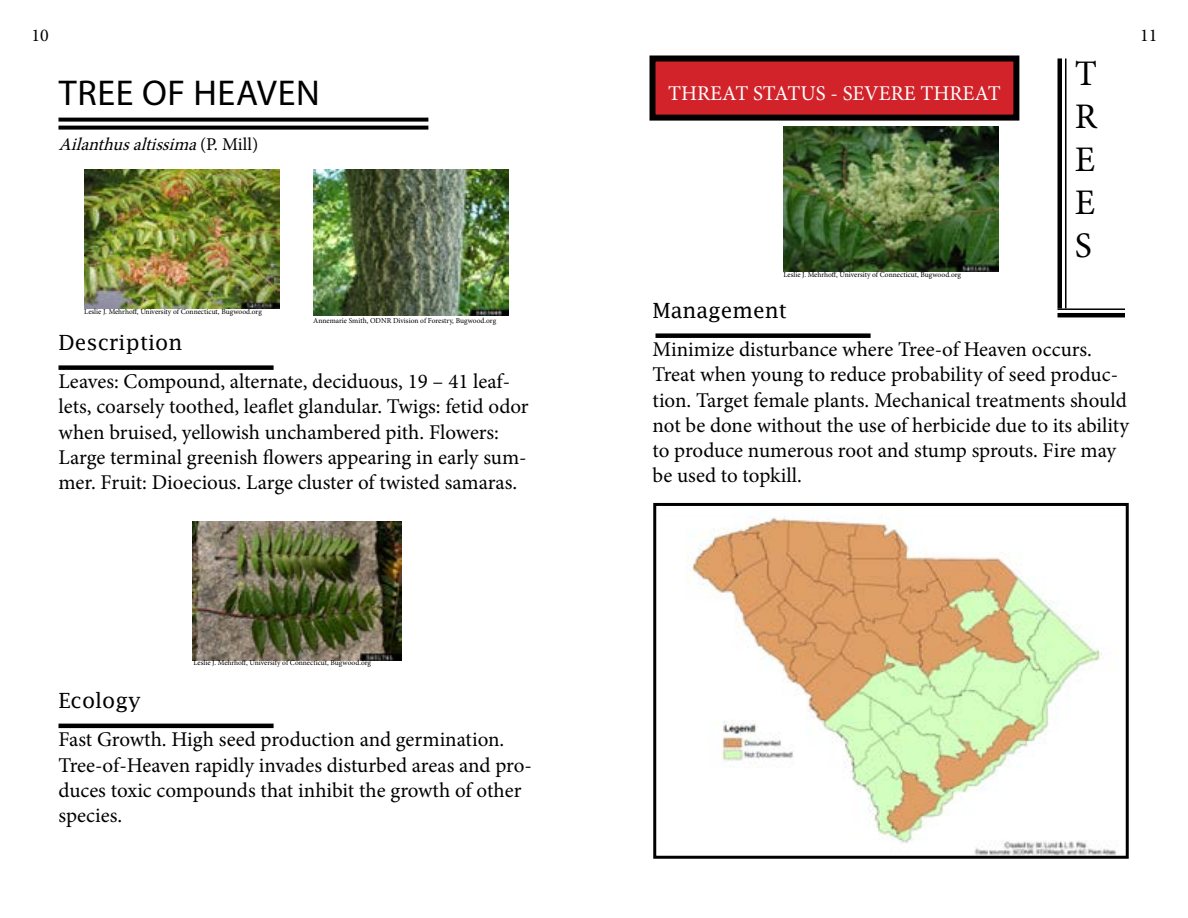
<style>
.page{position:relative;width:1188px;height:918px;background:#fff}
.page>*{position:absolute;margin:0;border:0;box-sizing:border-box;transform-origin:0 0}
.t1{font:36px "Myriad Pro";letter-spacing:.02em;color:#000}
.t2{font:36px/43.2px "Minion Pro";color:#000;text-align:justify}
.t3{font:21px/25.2px "Minion Pro";letter-spacing:-.005em;color:#000}
.t4{font:21px "Lucida Fax";color:#000}
.t5{font:21px "Minion Pro";color:#fff}
.t6{font:italic 18px "Minion Pro";color:#000}
.t7{font:18px "Minion Pro";color:#000}
.t8{font:7.5px "Minion Pro";color:#000}
.s1{font-style:normal}
</style>
<div class="page">
<svg style="left:58px;top:118px;width:370px;height:4px"></svg>
<svg style="left:58px;top:126px;width:370px;height:4px"></svg>
<div style="left:652px;top:58px;width:364px;height:60px;background:#d2232a"></div>
<div style="left:650px;top:56px;width:369px;height:65px;border:6px solid #000"></div>
<hr style="left:1065px;top:58px;width:2px;height:250px;background:#000">
<hr style="left:1058px;top:58px;width:4px;height:250px;background:#000">
<hr style="left:1058px;top:308px;width:67px;height:2px;background:#000">
<hr style="left:1058px;top:313px;width:67px;height:4px;background:#000">
<div style="left:58px;top:365px;width:216px;height:5px;background:#000"></div>
<hr style="left:58px;top:724px;width:216px;height:4px;background:#000">
<div style="left:656px;top:333px;width:215px;height:5px;background:#000"></div>
<img style="left:686px;top:516px;width:431px;height:339px">
<div style="left:653px;top:503px;width:476px;height:356px;border:3px solid #000"></div>
<img style="left:84px;top:169px;width:196px;height:139px">
<img style="left:313px;top:169px;width:195px;height:147px">
<img style="left:193px;top:521px;width:208px;height:139px">
<img style="left:783px;top:127px;width:216px;height:145px">
<p class="t7" style="left:31px;top:23px;width:19px">10</p>
<p class="t7" style="left:1140px;top:23px;width:19px">11</p>
<h1 class="t1" style="left:59px;top:70px;width:262px">TREE OF HEAVEN</h1>
<p class="t6" style="left:58px;top:132px;width:201px">Ailanthusaltissima<span class="s1">( P . M i l l )</span></p>
<p class="t8" style="left:84px;top:307px;width:179px">Leslie J. Mehrhoff, University of Connecticut, Bugwood.org</p>
<p class="t4" style="left:58px;top:330px;width:125px">Description</p>
<p class="t8" style="left:313px;top:316px;width:185px">Annemarie Smith, ODNR Division of Forestry, Bugwood.org</p>
<p class="t3" style="left:58px;top:369px;width:472px">Leaves: Compound, alternate, deciduous, 19 – 41 leaf&shy;lets, coarsely toothed, leaflet glandular. Twigs: fetid odor when bruised, yellowish unchambered pith. Flowers:<br>Large terminal greenish flowers appearing in early sum&shy;mer. Fruit: Dioecious. Large cluster of twisted samaras.</p>
<p class="t4" style="left:58px;top:688px;width:84px">Ecology</p>
<p class="t8" style="left:194px;top:658px;width:179px">Leslie J. Mehrhoff, University of Connecticut, Bugwood.org</p>
<p class="t3" style="left:58px;top:727px;width:475px">Fast Growth. High seed production and germination.<br>Tree-of-Heaven rapidly invades disturbed areas and pro&shy;duces toxic compounds that inhibit the growth of other species.</p>
<p class="t5" style="left:668px;top:79px;width:334px">THREAT STATUS - SEVERE THREAT</p>
<p class="t8" style="left:783px;top:270px;width:179px">Leslie J. Mehrhoff, University of Connecticut, Bugwood.org</p>
<p class="t4" style="left:653px;top:298px;width:136px">Management</p>
<h1 class="t2" style="left:1075px;top:52px;width:24px">T R E E S</h1>
<p class="t3" style="left:653px;top:337px;width:478px">Minimize disturbance where Tree-of Heaven occurs.<br>Treat when young to reduce probability of seed produc&shy;tion. Target female plants. Mechanical treatments should not be done without the use of herbicide due to its ability to produce numerous root and stump sprouts. Fire may be used to topkill.</p>
</div>
